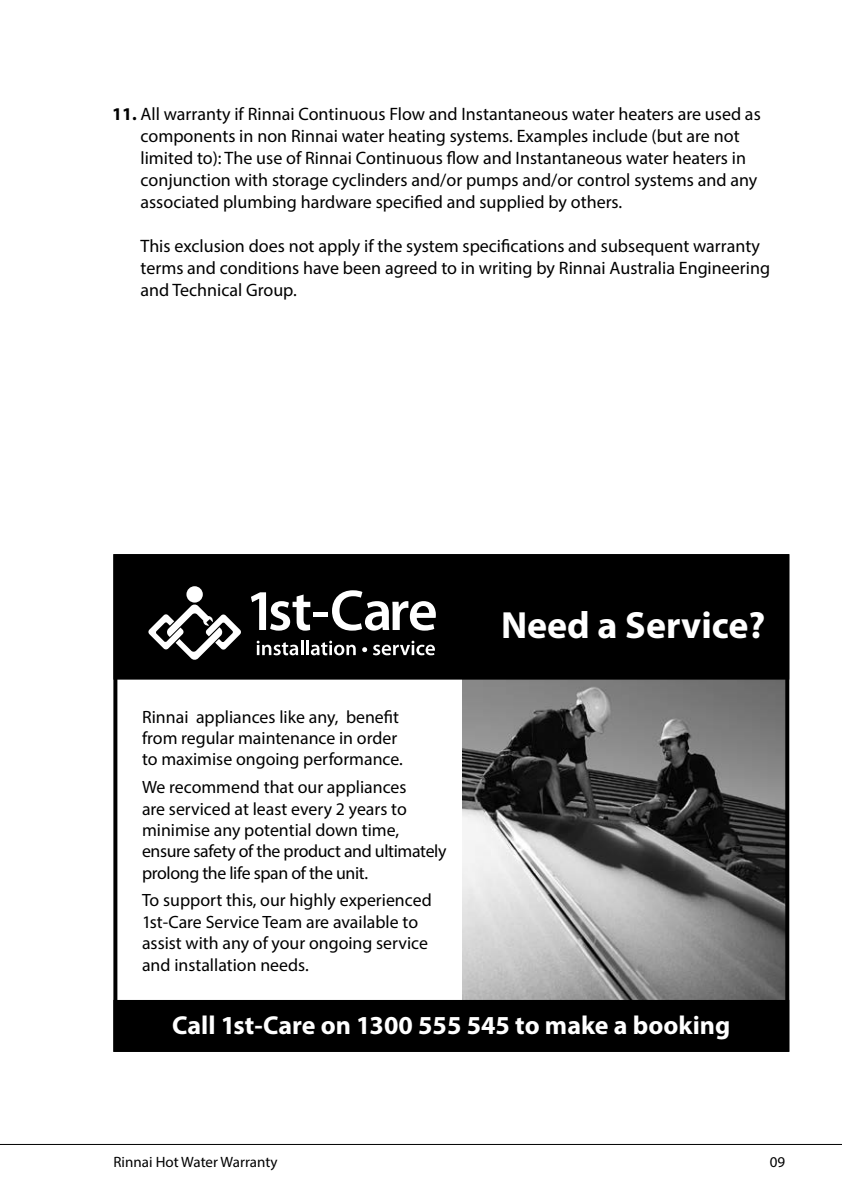
<style>
.page{position:relative;width:842px;height:1191px;background:#fff}
.page>*{position:absolute;margin:0;border:0;box-sizing:border-box;transform-origin:0 0}
.t1{font:700 38px "Myriad Pro";color:#fff}
.t2{font:700 26px "Myriad Pro";color:#fff}
.t3{font:18px/22px "Myriad Pro";color:#000}
.t4{font:17.8px/21.4px "Myriad Pro";color:#000}
.t5{font:15px "Myriad Pro";color:#000}
.s1{font-weight:700}
</style>
<div class="page">
<hr style="left:0;top:1144px;width:842px;height:1px;background:#000">
<img style="left:462px;top:679px;width:322px;height:321px">
<div style="left:115px;top:1002px;width:672px;height:47px;background:#000"></div>
<div style="left:113px;top:1000px;width:676px;height:51px;border:4px solid #000"></div>
<div style="left:115px;top:556px;width:672px;height:121px;background:#000"></div>
<div style="left:113px;top:554px;width:676px;height:125px;border:4px solid #000"></div>
<svg style="left:251px;top:592px;width:59px;height:38px"></svg>
<div style="left:313px;top:612px;width:15px;height:5px;background:#fff"></div>
<svg style="left:332px;top:590px;width:104px;height:40px"></svg>
<svg style="left:257px;top:640px;width:46px;height:15px"></svg>
<hr style="left:306px;top:640px;width:3px;height:15px;background:#fff">
<svg style="left:311px;top:640px;width:45px;height:15px"></svg>
<svg style="left:362px;top:647px;width:5px;height:5px"></svg>
<svg style="left:373px;top:640px;width:62px;height:15px"></svg>
<div style="left:186px;top:586px;width:17px;height:16px;background:#fff;border-radius:50%"></div>
<svg style="left:148px;top:604px;width:93px;height:56px"></svg>
<div style="left:113px;top:554px;width:676px;height:497px;border:4px solid #000"></div>
<p class="t3" style="left:140px;top:102px;width:622px;text-indent:-28px"><span class="s1">11.</span> All warranty if Rinnai Continuous Flow and Instantaneous water heaters are used as components in non Rinnai water heating systems. Examples include (but are not limited to): The use of Rinnai Continuous flow and Instantaneous water heaters in conjunction with storage cyclinders and/or pumps and/or control systems and any associated plumbing hardware specified and supplied by others.</p>
<p class="t3" style="left:140px;top:234px;width:631px">This exclusion does not apply if the system specifications and subsequent warranty terms and conditions have been agreed to in writing by Rinnai Australia Engineering and Technical Group.</p>
<p class="t4" style="left:142px;top:705px;width:262px">Rinnai appliances like any, benefit from regular maintenance in order to maximise ongoing performance.</p>
<p class="t4" style="left:142px;top:776px;width:306px">We recommend that our appliances<br>are serviced at least every 2 years to minimise any potential down time, ensure safety of the product and ultimately prolong the life span of the unit.</p>
<p class="t4" style="left:142px;top:889px;width:291px">To support this, our highly experienced 1st-Care Service Team are available to assist with any of your ongoing service and installation needs.</p>
<h1 class="t1" style="left:501px;top:600px;width:266px">Need a Service?</h1>
<h2 class="t2" style="left:172px;top:1008px;width:560px">Call 1st-Care on 1300 555 545 to make a booking</h2>
<p class="t5" style="left:113px;top:1152px;width:166px">Rinnai Hot Water Warranty</p>
<p class="t5" style="left:770px;top:1152px;width:17px">09</p>
</div>
